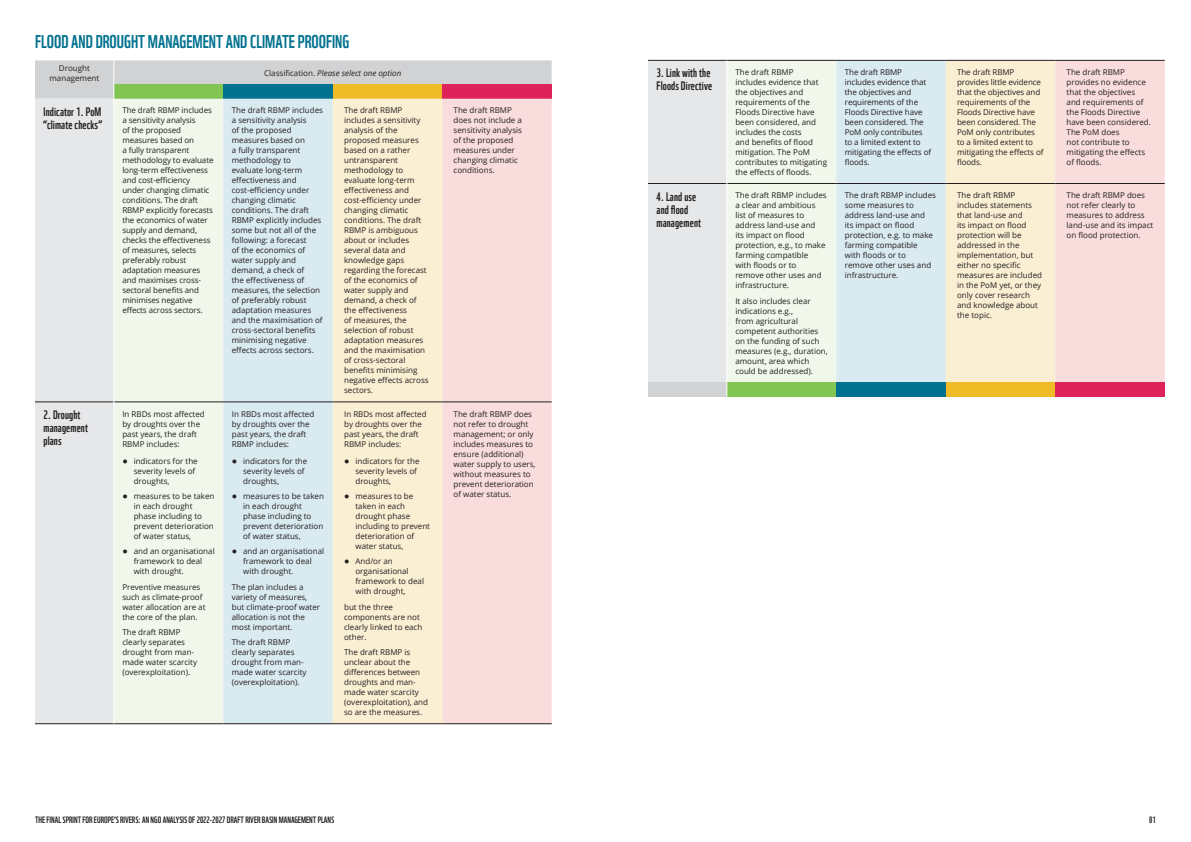
<style>
.page{position:relative;width:1191px;height:842px;background:#fff}
.page>*{position:absolute;margin:0;border:0;box-sizing:border-box;transform-origin:0 0}
.t1{font:18px "WWF";color:#00718e}
.t2{font:12px/13px "WWF";letter-spacing:.01em;color:#231f20}
.t3{font:9px "WWF";color:#231f20}
.t4{font:8px/10px "Open Sans";color:#231f20}
.t5{font:italic 8px "Open Sans";color:#231f20}
.s1{font-style:normal}
.s2{font-family:"Georgia";font-size:9px}
</style>
<div class="page">
<div style="left:35px;top:99px;width:79px;height:624px;background:#e6e7e9"></div>
<div style="left:115px;top:99px;width:108px;height:624px;background:#f1f7eb"></div>
<div style="left:223px;top:99px;width:110px;height:624px;background:#d9eaf0"></div>
<div style="left:333px;top:99px;width:109px;height:624px;background:#fbefd3"></div>
<div style="left:442px;top:99px;width:110px;height:624px;background:#f9dddc"></div>
<hr style="left:35px;top:402px;width:79px;height:1px;background:#231f20">
<hr style="left:114px;top:402px;width:109px;height:1px;background:#231f20">
<hr style="left:223px;top:402px;width:110px;height:1px;background:#231f20">
<hr style="left:333px;top:402px;width:109px;height:1px;background:#231f20">
<hr style="left:442px;top:402px;width:110px;height:1px;background:#231f20">
<hr style="left:35px;top:723px;width:79px;height:1px;background:#231f20">
<hr style="left:114px;top:723px;width:109px;height:1px;background:#231f20">
<hr style="left:223px;top:723px;width:110px;height:1px;background:#231f20">
<hr style="left:333px;top:723px;width:109px;height:1px;background:#231f20">
<hr style="left:442px;top:723px;width:110px;height:1px;background:#231f20">
<svg style="left:35px;top:60px;width:517px;height:39px;background:#bebaad"></svg>
<hr style="left:114px;top:402px;width:1px;height:321px;background:#fff">
<svg style="left:648px;top:60px;width:516px;height:336px;background:#eae7dc"></svg>
<h1 class="t1" style="left:35px;top:27px;width:316px">FLOOD AND DROUGHT MANAGEMENT AND CLIMATE PROOFING</h1>
<p class="t4" style="left:50px;top:62px;width:51px;text-align:center">Drought management</p>
<p class="t5" style="left:264px;top:67px;width:139px"><span class="s1">Classification.</span> Please select one option</p>
<h2 class="t2" style="left:44px;top:104px;width:60px">Indicator 1. PoM “climate checks”</h2>
<p class="t4" style="left:122px;top:105px;width:93px">The draft RBMP includes a sensitivity analysis<br>of the proposed measures based on<br>a fully transparent methodology to evaluate long-term effectiveness and cost-efficiency under changing climatic conditions. The draft<br>RBMP explicitly forecasts the economics of water supply and demand, checks the effectiveness of measures, selects preferably robust adaptation measures and maximises cross&shy;sectoral benefits and minimises negative effects across sectors.</p>
<p class="t4" style="left:232px;top:105px;width:93px">The draft RBMP includes a sensitivity analysis<br>of the proposed measures based on<br>a fully transparent methodology to evaluate long-term effectiveness and cost-efficiency under changing climatic conditions. The draft<br>RBMP explicitly includes some but not all of the following: a forecast<br>of the economics of water supply and demand, a check of<br>the effectiveness of measures, the selection of preferably robust adaptation measures and the maximisation of cross-sectoral benefits minimising negative effects across sectors.</p>
<p class="t4" style="left:344px;top:105px;width:86px">The draft RBMP includes a sensitivity analysis of the proposed measures based on a rather untransparent methodology to evaluate long-term effectiveness and cost-efficiency under changing climatic conditions. The draft<br>RBMP is ambiguous about or includes several data and knowledge gaps regarding the forecast of the economics of water supply and demand, a check of the effectiveness<br>of measures, the selection of robust adaptation measures and the maximisation of cross-sectoral benefits minimising negative effects across sectors.</p>
<p class="t4" style="left:453px;top:105px;width:70px">The draft RBMP does not include a sensitivity analysis of the proposed measures under changing climatic conditions.</p>
<h2 class="t2" style="left:44px;top:407px;width:46px">2. Drought management plans</h2>
<p class="t4" style="left:122px;top:408px;width:84px">In RBDs most affected by droughts over the past years, the draft<br>RBMP includes:</p>
<p class="t4" style="left:134px;top:456px;width:66px;text-indent:-11px"><span class="s2">●</span> indicators for the severity levels of droughts,</p>
<p class="t4" style="left:134px;top:491px;width:82px;text-indent:-11px"><span class="s2">●</span> measures to be taken in each drought phase including to prevent deterioration of water status,</p>
<p class="t4" style="left:134px;top:546px;width:82px;text-indent:-11px"><span class="s2">●</span> and an organisational framework to deal with drought.</p>
<p class="t4" style="left:122px;top:581px;width:85px">Preventive measures such as climate-proof water allocation are at the core of the plan.</p>
<p class="t4" style="left:122px;top:627px;width:76px">The draft RBMP clearly separates drought from man&shy;made water scarcity (overexploitation).</p>
<p class="t4" style="left:232px;top:408px;width:84px">In RBDs most affected by droughts over the past years, the draft<br>RBMP includes:</p>
<p class="t4" style="left:243px;top:456px;width:66px;text-indent:-11px"><span class="s2">●</span> indicators for the severity levels of droughts,</p>
<p class="t4" style="left:243px;top:491px;width:82px;text-indent:-11px"><span class="s2">●</span> measures to be taken in each drought phase including to prevent deterioration of water status,</p>
<p class="t4" style="left:243px;top:546px;width:82px;text-indent:-11px"><span class="s2">●</span> and an organisational framework to deal with drought.</p>
<p class="t4" style="left:232px;top:581px;width:90px">The plan includes a variety of measures, but climate-proof water allocation is not the most important.</p>
<p class="t4" style="left:232px;top:637px;width:76px">The draft RBMP clearly separates drought from man&shy;made water scarcity (overexploitation).</p>
<p class="t4" style="left:344px;top:408px;width:84px">In RBDs most affected by droughts over the past years, the draft<br>RBMP includes:</p>
<p class="t4" style="left:355px;top:456px;width:66px;text-indent:-11px"><span class="s2">●</span> indicators for the severity levels of droughts,</p>
<p class="t4" style="left:355px;top:491px;width:76px;text-indent:-11px"><span class="s2">●</span> measures to be taken in each drought phase including to prevent deterioration of water status,</p>
<p class="t4" style="left:355px;top:556px;width:70px;text-indent:-11px"><span class="s2">●</span> And/or an organisational framework to deal with drought,</p>
<p class="t4" style="left:344px;top:601px;width:80px">but the three components are not clearly linked to each other.</p>
<p class="t4" style="left:344px;top:647px;width:85px">The draft RBMP is unclear about the differences between droughts and man&shy;made water scarcity (overexploitation), and so are the measures.</p>
<p class="t4" style="left:453px;top:408px;width:83px">The draft RBMP does not refer to drought management; or only includes measures to ensure (additional) water supply to users, without measures to prevent deterioration of water status.</p>
<h2 class="t2" style="left:656px;top:66px;width:57px">3. Link with the<br>Floods Directive</h2>
<p class="t4" style="left:735px;top:67px;width:93px">The draft RBMP<br>includes evidence that the objectives and requirements of the<br>Floods Directive have been considered, and includes the costs<br>and benefits of flood mitigation. The PoM contributes to mitigating the effects of floods.</p>
<p class="t4" style="left:845px;top:67px;width:88px">The draft RBMP includes evidence that the objectives and requirements of the<br>Floods Directive have been considered. The<br>PoM only contributes to a limited extent to mitigating the effects of floods.</p>
<p class="t4" style="left:957px;top:67px;width:88px">The draft RBMP provides little evidence that the objectives and requirements of the<br>Floods Directive have been considered. The<br>PoM only contributes to a limited extent to mitigating the effects of floods.</p>
<p class="t4" style="left:1066px;top:67px;width:86px">The draft RBMP provides no evidence that the objectives and requirements of the Floods Directive have been considered.<br>The PoM does<br>not contribute to mitigating the effects of floods.</p>
<h2 class="t2" style="left:656px;top:189px;width:46px">4. Land use and flood management</h2>
<p class="t4" style="left:735px;top:190px;width:93px">The draft RBMP includes a clear and ambitious list of measures to address land-use and<br>its impact on flood protection, e.g., to make farming compatible<br>with floods or to remove other uses and infrastructure.</p>
<p class="t4" style="left:735px;top:296px;width:94px">It also includes clear indications e.g.,<br>from agricultural competent authorities on the funding of such measures (e.g., duration, amount, area which could be addressed).</p>
<p class="t4" style="left:845px;top:190px;width:93px">The draft RBMP includes some measures to address land-use and<br>its impact on flood protection, e.g. to make farming compatible<br>with floods or to remove other uses and infrastructure.</p>
<p class="t4" style="left:957px;top:190px;width:87px">The draft RBMP includes statements that land-use and<br>its impact on flood protection will be addressed in the implementation, but either no specific measures are included in the PoM yet, or they only cover research and knowledge about the topic.</p>
<p class="t4" style="left:1066px;top:190px;width:88px">The draft RBMP does not refer clearly to measures to address land-use and its impact on flood protection.</p>
<p class="t3" style="left:35px;top:813px;width:301px">THE FINAL SPRINT FOR EUROPE’S RIVERS: AN NGO ANALYSIS OF 2022-2027 DRAFT RIVER BASIN MANAGEMENT PLANS</p>
<p class="t3" style="left:1149px;top:813px;width:8px">81</p>
</div>
